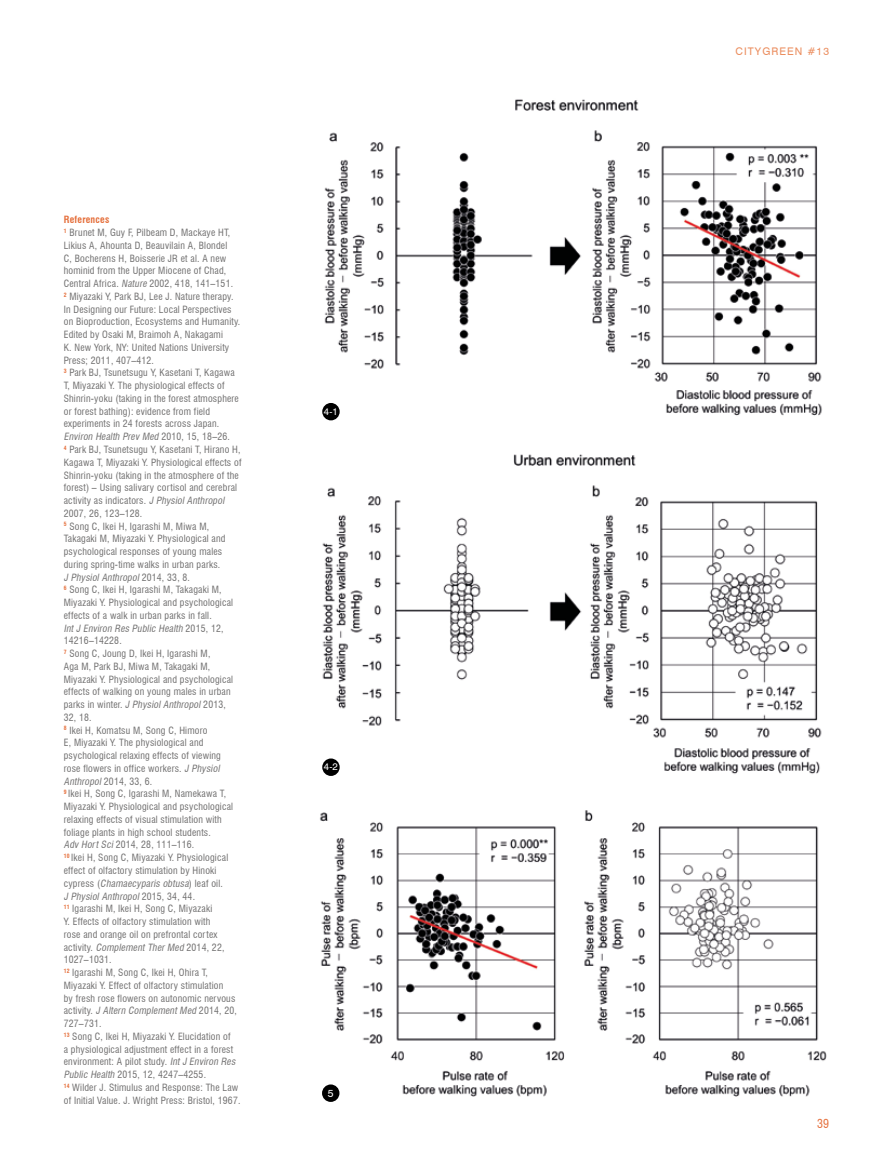
<style>
.page{position:relative;width:893px;height:1170px;background:#fff}
.page>*{position:absolute;margin:0;border:0;box-sizing:border-box;transform-origin:0 0}
.t1{font:condensed 12px "Swiss 721 BT";color:#e56e3a}
.t2{font:10.5px "Swiss 721 BT";letter-spacing:.1em;color:#eb8d5e}
.t3{font:10.5px "Swiss 721 BT";color:#fff}
.t4{font:condensed 9.75px/12.8px "Swiss 721 BT";letter-spacing:.02em;color:#706f6f}
.t5{font:9.75px "Swiss 721 BT";color:#fff}
.s1{font-weight:700;color:#e56e3a}
.s2{font-style:italic}
</style>
<div class="page">
<img style="left:322px;top:99px;width:500px;height:322px">
<img style="left:322px;top:454px;width:500px;height:322px">
<img style="left:320px;top:810px;width:507px;height:292px">
<div style="left:322px;top:403px;width:18px;height:17px;background:#000;border-radius:50%"></div>
<div style="left:322px;top:758px;width:18px;height:17px;background:#000;border-radius:50%"></div>
<div style="left:322px;top:1084px;width:17px;height:17px;background:#000;border-radius:50%"></div>
<p class="t4" style="left:64px;top:213px;width:179px"><span class="s1">References<br></span><sup>1</sup> Brunet M, Guy F, Pilbeam D, Mackaye HT, Likius A, Ahounta D, Beauvilain A, Blondel<br>C, Bocherens H, Boisserie JR et al. A new hominid from the Upper Miocene of Chad, Central Africa. <span class="s2">Nature</span> 2002, 418, 141–151.<br><sup>2</sup> Miyazaki Y, Park BJ, Lee J. Nature therapy.<br>In Designing our Future: Local Perspectives on Bioproduction, Ecosystems and Humanity.<br>Edited by Osaki M, Braimoh A, Nakagami<br>K. New York, NY: United Nations University Press; 2011, 407–412.<br><sup>3</sup> Park BJ, Tsunetsugu Y, Kasetani T, Kagawa T, Miyazaki Y. The physiological effects of Shinrin-yoku (taking in the forest atmosphere or forest bathing): evidence from field experiments in 24 forests across Japan.<br><span class="s2">Environ Health Prev Med</span> 2 0 1 0 , 1 5 , 1 8 – 2 6 .<br><sup>4</sup> Park BJ, Tsunetsugu Y, Kasetani T, Hirano H, Kagawa T, Miyazaki Y. Physiological effects of Shinrin-yoku (taking in the atmosphere of the forest) – Using salivary cortisol and cerebral activity as indicators. <span class="s2">J Physiol Anthropol </span>2007, 26, 123–128.<br><sup>5</sup> Song C, Ikei H, Igarashi M, Miwa M, Takagaki M, Miyazaki Y. Physiological and psychological responses of young males during spring-time walks in urban parks.<br><span class="s2">J Physiol Anthropol</span> 2 0 1 4 , 3 3 , 8 .<br><sup>6</sup> Song C, Ikei H, Igarashi M, Takagaki M, Miyazaki Y. Physiological and psychological effects of a walk in urban parks in fall.<br><span class="s2">Int J Environ Res Public Health</span> 2 0 1 5 , 1 2 , 14216–14228.<br><sup>7</sup> Song C, Joung D, Ikei H, Igarashi M,<br>Aga M, Park BJ, Miwa M, Takagaki M, Miyazaki Y. Physiological and psychological effects of walking on young males in urban parks in winter. <span class="s2">J Physiol Anthropol</span> 2013,<br>32, 18.<br><sup>8</sup> Ikei H, Komatsu M, Song C, Himoro<br>E, Miyazaki Y. The physiological and psychological relaxing effects of viewing<br>rose flowers in office workers. <span class="s2">J Physiol Anthropol</span> 2 0 1 4 , 3 3 , 6 .<br><sup>9</sup> Ikei H, Song C, Igarashi M, Namekawa T, Miyazaki Y. Physiological and psychological relaxing effects of visual stimulation with foliage plants in high school students.<br><span class="s2">Adv Hort Sci</span> 2014, 28, 111–116.<br><sup>10</sup> Ikei H, Song C, Miyazaki Y. Physiological effect of olfactory stimulation by Hinoki<br>c y p r e s s ( <span class="s2">Chamaecyparis obtusa</span>) l e af o i l .<br><span class="s2">J Physiol Anthropol</span> 2 0 1 5 , 3 4 , 4 4 .<br><sup>11</sup> Igarashi M, Ikei H, Song C, Miyazaki<br>Y. Effects of olfactory stimulation with<br>rose and orange oil on prefrontal cortex activity. <span class="s2">Complement Ther Med</span> 2014, 22, 1027–1031.<br><sup>12</sup> Igarashi M, Song C, Ikei H, Ohira T, Miyazaki Y. Effect of olfactory stimulation<br>by fresh rose flowers on autonomic nervous a c t i v i ty. <span class="s2">J Altern Complement Med</span> 2 0 1 4 , 2 0 , 727–731.<br><sup>13</sup> Song C, Ikei H, Miyazaki Y. Elucidation of<br>a physiological adjustment effect in a forest environment: A pilot study. <span class="s2">Int J Environ Res Public Health</span> 2015, 12, 4247–4255.<br><sup>14</sup> Wilder J. Stimulus and Response: The Law of Initial Value. J. Wright Press: Bristol, 1967.</p>
<p class="t5" style="left:324px;top:405px;width:15px">4-1</p>
<p class="t5" style="left:324px;top:761px;width:15px">4-2</p>
<p class="t3" style="left:328px;top:1086px;width:7px">5</p>
<p class="t2" style="left:736px;top:45px;width:95px">CITYGREEN #13</p>
<p class="t1" style="left:817px;top:1116px;width:14px">39</p>
</div>
